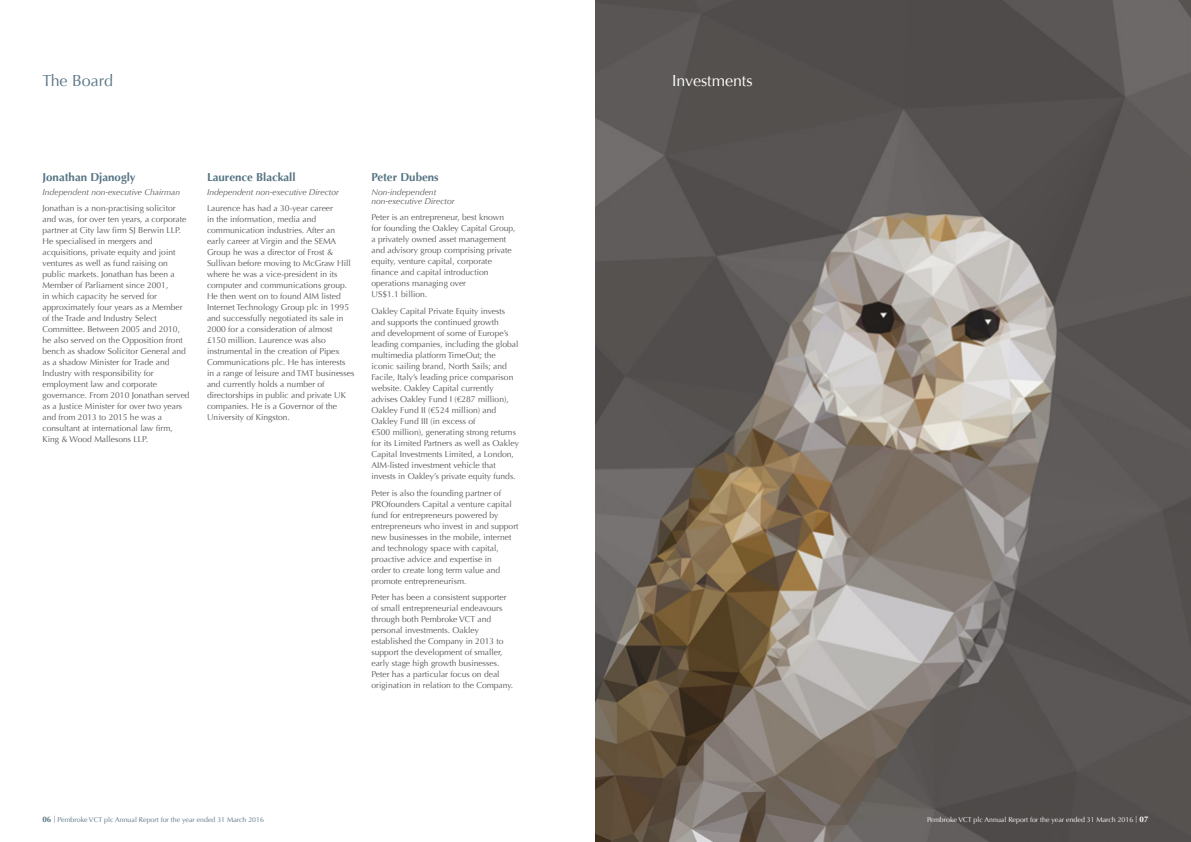
<style>
.page{position:relative;width:1191px;height:842px;background:#fff}
.page>*{position:absolute;margin:0;border:0;box-sizing:border-box;transform-origin:0 0}
.t1{font:16px "Optima";color:#fff}
.t2{font:16px "Optima";color:#567483}
.t3{font:700 11.5px "Optima";color:#567483}
.t4{font:8.5px/11px "Optima";color:#575756}
.t5{font:italic 8.5px/9px "Optima";color:#575756}
.t6{font:7px "Optima";color:#fff}
.t7{font:7px "Optima";color:#567483}
.s1{font-weight:700;font-size:8px}
</style>
<div class="page">
<img style="left:595px;top:0;width:596px;height:842px">
<h1 class="t2" style="left:43px;top:71px;width:72px">The Board</h1>
<h1 class="t1" style="left:672px;top:71px;width:82px">Investments</h1>
<h2 class="t3" style="left:43px;top:170px;width:95px">Jonathan Djanogly</h2>
<p class="t5" style="left:43px;top:187px;width:139px">Independent non-executive Chairman</p>
<p class="t4" style="left:43px;top:203px;width:149px">Jonathan is a non-practising solicitor and was, for over ten years, a corporate partner at City law firm SJ Berwin LLP.<br>He specialised in mergers and acquisitions, private equity and joint ventures as well as fund raising on public markets. Jonathan has been a Member of Parliament since 2001,<br>in which capacity he served for approximately four years as a Member of the Trade and Industry Select Committee. Between 2005 and 2010, he also served on the Opposition front bench as shadow Solicitor General and as a shadow Minister for Trade and Industry with responsibility for employment law and corporate governance. From 2010 Jonathan served as a Justice Minister for over two years and from 2013 to 2015 he was a consultant at international law firm, King &amp; Wood Mallesons LLP.</p>
<h2 class="t3" style="left:207px;top:170px;width:90px">Laurence Blackall</h2>
<p class="t5" style="left:207px;top:187px;width:133px">Independent non-executive Director</p>
<p class="t4" style="left:207px;top:203px;width:149px">Laurence has had a 30-year career<br>in the information, media and communication industries. After an early career at Virgin and the SEMA Group he was a director of Frost &amp; Sullivan before moving to McGraw Hill where he was a vice-president in its computer and communications group.<br>He then went on to found AIM listed Internet Technology Group plc in 1995 and successfully negotiated its sale in 2000 for a consideration of almost<br>£150 million. Laurence was also instrumental in the creation of Pipex Communications plc. He has interests in a range of leisure and TMT businesses and currently holds a number of directorships in public and private UK companies. He is a Governor of the University of Kingston.</p>
<h2 class="t3" style="left:371px;top:170px;width:69px">Peter Dubens</h2>
<p class="t5" style="left:371px;top:187px;width:85px">Non-independent non-executive Director</p>
<p class="t4" style="left:371px;top:212px;width:146px">Peter is an entrepreneur, best known for founding the Oakley Capital Group, a privately owned asset management and advisory group comprising private equity, venture capital, corporate finance and capital introduction operations managing over<br>US$1.1 billion.</p>
<p class="t4" style="left:371px;top:306px;width:149px">Oakley Capital Private Equity invests and supports the continued growth<br>and development of some of Europe’s leading companies, including the global multimedia platform TimeOut; the iconic sailing brand, North Sails; and Facile, Italy’s leading price comparison website. Oakley Capital currently advises Oakley Fund I (€287 million), Oakley Fund II (€524 million) and Oakley Fund III (in excess of<br>€500 million), generating strong returns for its Limited Partners as well as Oakley Capital Investments Limited, a London, AIM-listed investment vehicle that invests in Oakley’s private equity funds.</p>
<p class="t4" style="left:371px;top:487px;width:149px">Peter is also the founding partner of PROfounders Capital a venture capital fund for entrepreneurs powered by entrepreneurs who invest in and support new businesses in the mobile, internet and technology space with capital, proactive advice and expertise in<br>order to create long term value and promote entrepreneurism.</p>
<p class="t4" style="left:371px;top:592px;width:143px">Peter has been a consistent supporter of small entrepreneurial endeavours through both Pembroke VCT and personal investments. Oakley established the Company in 2013 to support the development of smaller, early stage high growth businesses.<br>Peter has a particular focus on deal origination in relation to the Company.</p>
<p class="t7" style="left:43px;top:815px;width:223px"><span class="s1">06</span> | Pembroke VCT plc Annual Report for the year ended 31 March 2016</p>
<p class="t6" style="left:927px;top:815px;width:223px">Pembroke VCT plc Annual Report for the year ended 31 March 2016 | <span class="s1">07</span></p>
</div>
